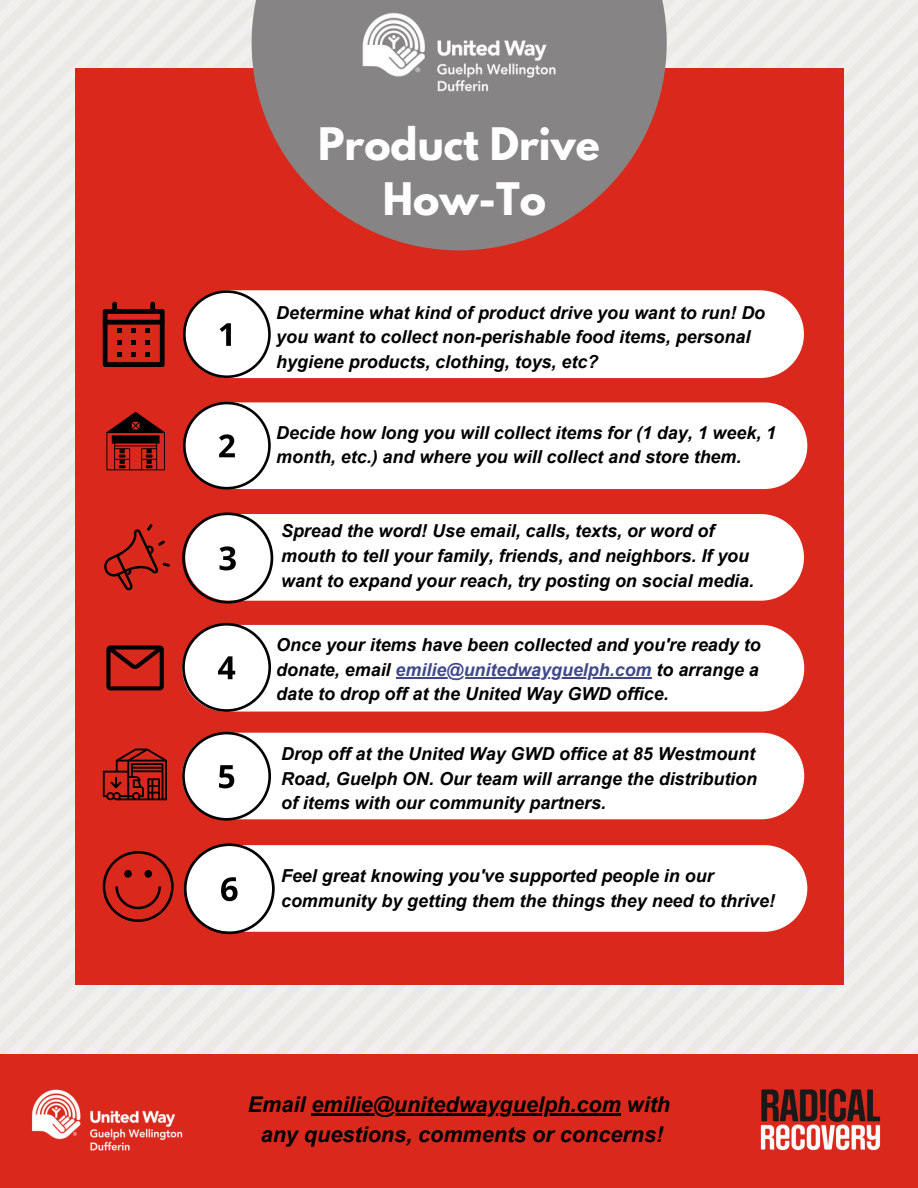
<style>
.page{position:relative;width:918px;height:1188px;background:#fff}
.page>*{position:absolute;margin:0;border:0;box-sizing:border-box;transform-origin:0 0}
.t1{font:700 39.75px/55.2px "League Spartan";color:#fff;text-align:center}
.t2{font:italic 700 21.6px/29.8px "Arial";color:#000;text-align:center}
.t3{font:italic 700 17.85px/24.8px "Arial";color:#000}
.s1{color:#3f4989}
</style>
<div class="page">
<div style="left:0;top:0;width:918px;height:1054px;background:#edecea"></div>
<div style="left:0;top:1054px;width:918px;height:134px;background:#da291c"></div>
<div style="left:75px;top:68px;width:768px;height:917px;background:#da291c"></div>
<div style="left:275px;top:845px;width:532px;height:87px;background:#fff"></div>
<div style="left:273px;top:514px;width:531px;height:87px;background:#fff"></div>
<svg style="left:252px;top:0;width:415px;height:250px;fill:#868485"></svg>
<img style="left:355px;top:0;width:207px;height:115px">
<div style="left:185px;top:290px;width:619px;height:88px;background:#fff;border-radius:44px"></div>
<div style="left:271px;top:402px;width:536px;height:87px;background:#fff"></div>
<div style="left:271px;top:625px;width:533px;height:87px;background:#fff"></div>
<div style="left:271px;top:733px;width:533px;height:86px;background:#fff"></div>
<svg style="left:183px;top:290px;width:88px;height:88px"></svg>
<svg style="left:183px;top:402px;width:88px;height:87px;background:#ddcac9"></svg>
<svg style="left:182px;top:512px;width:91px;height:92px;background:#dcc3c1"></svg>
<svg style="left:182px;top:623px;width:89px;height:89px;background:#ddc8c6"></svg>
<svg style="left:182px;top:732px;width:89px;height:89px;background:#dcc7c6"></svg>
<svg style="left:184px;top:843px;width:91px;height:91px;background:#dcc5c4"></svg>
<svg style="left:103px;top:302px;width:62px;height:65px"></svg>
<svg style="left:104px;top:524px;width:66px;height:66px"></svg>
<svg style="left:106px;top:412px;width:59px;height:58px"></svg>
<svg style="left:106px;top:645px;width:58px;height:45px"></svg>
<svg style="left:103px;top:749px;width:64px;height:51px"></svg>
<svg style="left:103px;top:851px;width:71px;height:71px"></svg>
<hr style="left:396px;top:677px;width:256px;height:1px;background:#3f4989">
<img style="left:760px;top:1088px;width:121px;height:63px">
<hr style="left:311px;top:1113px;width:310px;height:2px;background:#000">
<img style="left:32px;top:1089px;width:151px;height:62px">
<h1 class="t1" style="left:318px;top:121px;width:283px">Product Drive<br>How-To</h1>
<p class="t3" style="left:276px;top:300px;width:490px">Determine what kind of product drive you want to run! Do you want to collect non-perishable food items, personal hygiene products, clothing, toys, etc?</p>
<p class="t3" style="left:276px;top:420px;width:501px">Decide how long you will collect items for (1 day, 1 week, 1 month, etc.) and where you will collect and store them.</p>
<p class="t3" style="left:281px;top:519px;width:475px">Spread the word! Use email, calls, texts, or word of mouth to tell your family, friends, and neighbors. If you want to expand your reach, try posting on social media.</p>
<p class="t3" style="left:276px;top:632px;width:486px;text-align:justify">Once your items have been collected and you're ready to donate, email <span class="s1">emilie@unitedwayguelph.com</span> to arrange a date to drop off at the United Way GWD office.</p>
<p class="t3" style="left:281px;top:741px;width:477px;text-align:justify">Drop off at the United Way GWD office at 85 Westmount Road, Guelph ON. Our team will arrange the distribution of items with our community partners.</p>
<p class="t3" style="left:281px;top:863px;width:495px">Feel great knowing you've supported people in our community by getting them the things they need to thrive!</p>
<p class="t2" style="left:248px;top:1089px;width:424px">Email emilie@unitedwayguelph.com with any questions, comments or concerns!</p>
</div>
